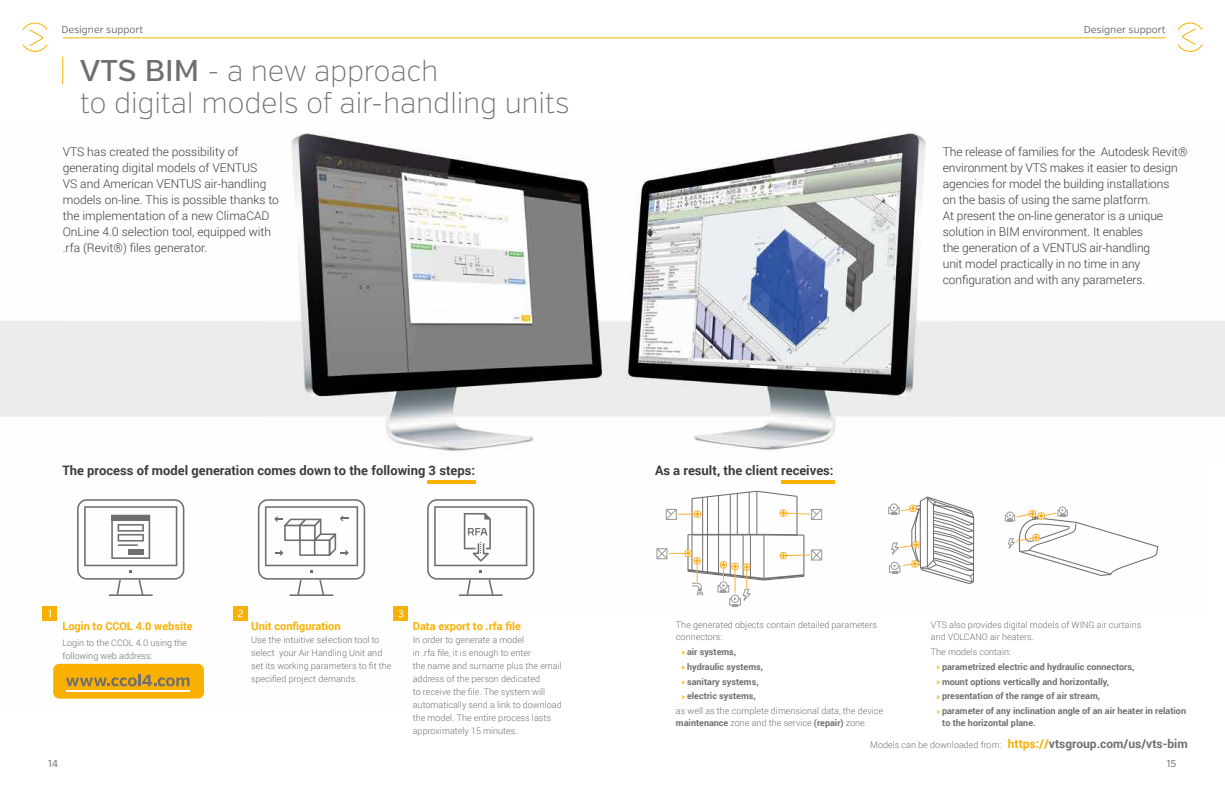
<style>
.page{position:relative;width:1225px;height:791px;background:#fff}
.page>*{position:absolute;margin:0;border:0;box-sizing:border-box;transform-origin:0 0}
.t1{font:200 29px/32px "Verb";letter-spacing:-.01em;color:#706f6f}
.t2{font:700 13px "Roboto";color:#3c3c3b}
.t3{font:300 12px/16px "Roboto";letter-spacing:-.01em;color:#3c3c3b}
.t4{font:700 11px "Roboto";color:#f9b000}
.t5{font:10px "Verb";color:#706f6f}
.t6{font:300 9px/13px "Roboto";color:#706f6f}
.t7{font:700 9px/14.8px "Roboto";color:#706f6f}
.s1{font-weight:500;font-size:30px}
.s2{font-weight:700;font-size:12px;color:#f9b000}
.s3{font-weight:700;font-size:12px}
.s4{font-weight:700}
</style>
<div class="page">
<svg style="left:77px;top:499px;width:107px;height:97px"></svg>
<hr style="left:109px;top:594px;width:44px;height:2px;background:#706f6f">
<svg style="left:427px;top:499px;width:107px;height:97px"></svg>
<svg style="left:258px;top:499px;width:107px;height:97px"></svg>
<div style="left:888px;top:507px;width:11px;height:7px;border:1px solid #9d9d9c"></div>
<svg style="left:889px;top:496px;width:86px;height:88px"></svg>
<svg style="left:656px;top:491px;width:167px;height:115px"></svg>
<div style="left:1004px;top:515px;width:11px;height:6px;border:1px solid #9d9d9c"></div>
<div style="left:1058px;top:506px;width:8px;height:8px;border:1px solid #9d9d9c;border-radius:50%"></div>
<svg style="left:1006px;top:507px;width:152px;height:69px"></svg>
<div style="left:393px;top:606px;width:15px;height:15px;background:#f9b000"></div>
<div style="left:233px;top:606px;width:15px;height:15px;background:#f9b000"></div>
<div style="left:53px;top:664px;width:151px;height:35px;background:#f9b000;border-radius:6px"></div>
<hr style="left:66px;top:690px;width:123px;height:2px;background:#fff">
<div style="left:42px;top:606px;width:15px;height:15px;background:#f9b000"></div>
<svg style="left:398px;top:610px;width:5px;height:7px"></svg>
<svg style="left:238px;top:610px;width:5px;height:7px"></svg>
<svg style="left:66px;top:674px;width:123px;height:12px"></svg>
<img style="left:262px;top:132px;width:693px;height:319px">
<hr style="left:427px;top:480px;width:49px;height:3px;background:#f9b000">
<hr style="left:781px;top:480px;width:54px;height:3px;background:#f9b000">
<svg style="left:62px;top:57px;width:1px;height:27px"></svg>
<svg style="left:22px;top:22px;width:26px;height:30px"></svg>
<svg style="left:1177px;top:22px;width:26px;height:30px"></svg>
<hr style="left:63px;top:37px;width:1102px;height:1px;background:#f9b000">
<p class="t5" style="left:62px;top:24px;width:83px">Designer support</p>
<p class="t5" style="left:1083px;top:24px;width:83px">Designer support</p>
<h1 class="t1" style="left:80px;top:55px;width:491px"><span class="s1">VTS BIM</span> - a new approach<br>to digital models of air-handling units</h1>
<p class="t3" style="left:63px;top:143px;width:218px">VTS has created the possibility of generating digital models of VENTUS<br>VS and American VENTUS air-handling models on-line. This is possible thanks to the implementation of a new ClimaCAD OnLine 4.0 selection tool, equipped with .rfa (Revit®) files generator.</p>
<p class="t3" style="left:943px;top:143px;width:246px">The release of families for the Autodesk Revit® environment by VTS makes it easier to design agencies for model the building installations<br>on the basis of using the same platform.<br>At present the on-line generator is a unique solution in BIM environment. It enables<br>the generation of a VENTUS air-handling<br>unit model practically in no time in any configuration and with any parameters.</p>
<h2 class="t2" style="left:62px;top:461px;width:414px">The process of model generation comes down to the following 3 steps:</h2>
<h2 class="t2" style="left:655px;top:461px;width:180px">As a result, the client receives:</h2>
<p class="t4" style="left:62px;top:618px;width:132px">Login to CCOL 4.0 website</p>
<p class="t6" style="left:62px;top:636px;width:126px">Login to the CCOL 4.0 using the following web address:</p>
<p class="t4" style="left:251px;top:618px;width:91px">Unit configuration</p>
<p class="t6" style="left:251px;top:633px;width:142px">Use the intuitive selection tool to select your Air Handling Unit and set its working parameters to fit the specified project demands.</p>
<p class="t4" style="left:413px;top:618px;width:110px">Data export to .rfa file</p>
<p class="t6" style="left:413px;top:633px;width:151px">In order to generate a model<br>in .rfa file, it is enough to enter<br>the name and surname plus the email address of the person dedicated<br>to receive the file. The system will automatically send a link to download the model. The entire process lasts approximately 15 minutes.</p>
<p class="t6" style="left:931px;top:619px;width:212px;line-height:12px">VTS also provides digital models of WING air curtains and VOLCANO air heaters.</p>
<p class="t6" style="left:931px;top:645px;width:82px">The models contain:</p>
<p class="t7" style="left:942px;top:659px;width:246px">parametrized electric and hydraulic connectors,<br>mount options vertically and horizontally,<br>presentation of the range of air stream,<br>parameter of any inclination angle of an air heater in relation</p>
<p class="t7" style="left:942px;top:715px;width:95px">to the horizontal plane.</p>
<p class="t6" style="left:870px;top:738px;width:319px">Models can be downloaded from: <span class="s2">https://</span><span class="s3">vtsgroup.com/us/vts-bim</span></p>
<p class="t6" style="left:676px;top:618px;width:203px;line-height:12px">The generated objects contain detailed parameters connectors:</p>
<p class="t7" style="left:687px;top:644px;width:77px">air systems, hydraulic systems, sanitary systems, electric systems,</p>
<p class="t6" style="left:676px;top:705px;width:209px;line-height:12px">as well as the complete dimensional data, the device <span class="s4">maintenance</span> zone and the service <span class="s4">(repair)</span> zone.</p>
<p class="t5" style="left:48px;top:758px;width:11px">14</p>
<p class="t5" style="left:1166px;top:758px;width:11px">15</p>
</div>
